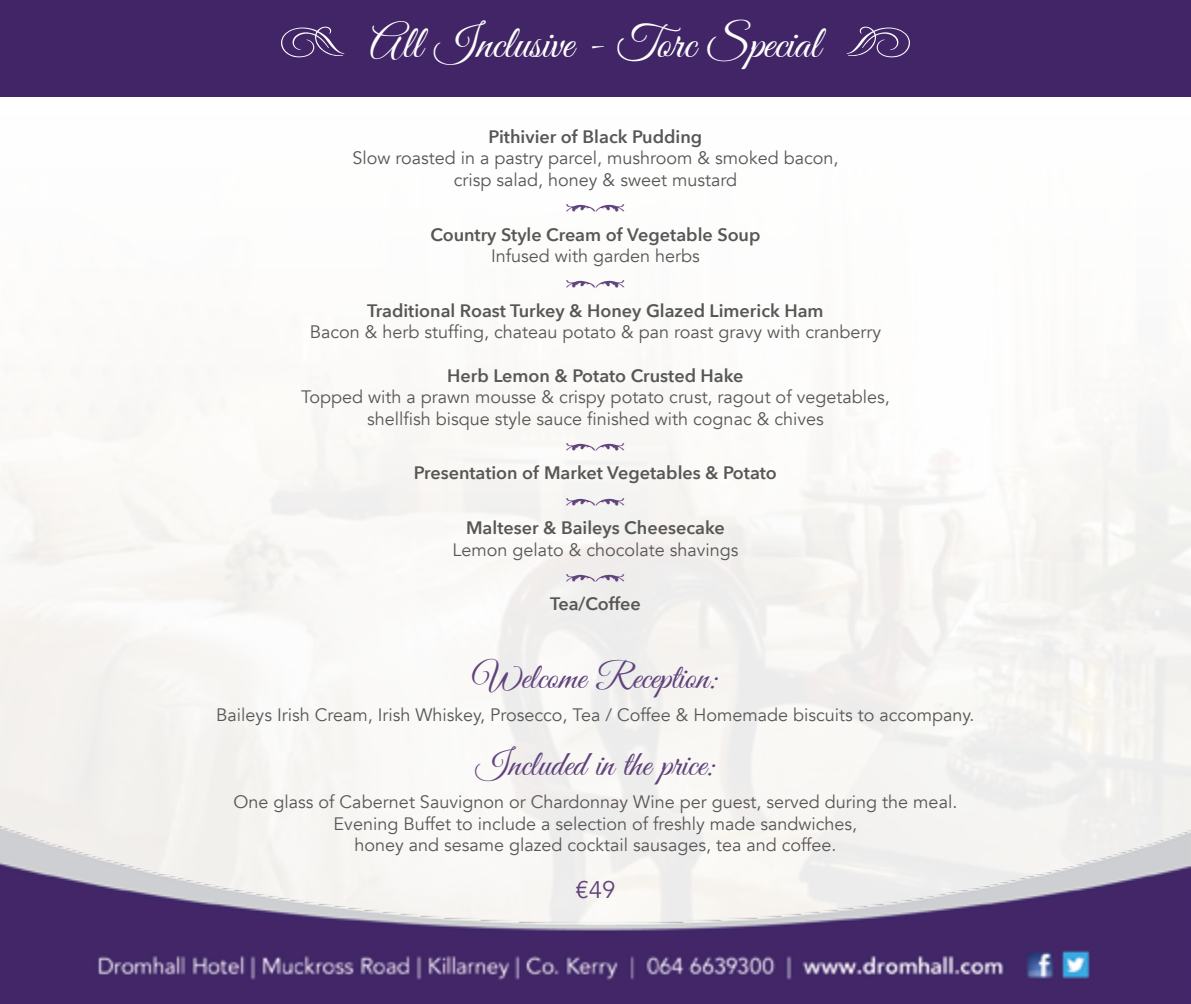
<style>
.page{position:relative;width:1191px;height:1004px;background:#fff}
.page>*{position:absolute;margin:0;border:0;box-sizing:border-box;transform-origin:0 0}
.t1{font:46px "Good Vibrations Script";color:#fff}
.t2{font:36px "Good Vibrations Script";color:#60437c}
.t3{font:24px "Avenir";color:#60437c}
.t4{font:18px/21.6px "Avenir";color:#575756;text-align:center}
.t5{font:600 18px "Avenir Next";letter-spacing:-.02em;color:#575756}
.s1{font-family:"Type Embellishments One Let Plain"}
</style>
<div class="page">
<img style="left:0;top:96px;width:1191px;height:663px">
<div style="left:0;top:0;width:1191px;height:96px;background:#422567"></div>
<img style="left:0;top:759px;width:1191px;height:244px">
<svg style="left:566px;top:204px;width:58px;height:8px"></svg>
<svg style="left:566px;top:280px;width:58px;height:8px"></svg>
<svg style="left:566px;top:443px;width:58px;height:8px"></svg>
<svg style="left:566px;top:497px;width:58px;height:8px"></svg>
<svg style="left:566px;top:574px;width:58px;height:7px"></svg>
<h1 class="t1" style="left:278px;top:11px;width:635px"><span class="s1">z</span> All Inclusive - Torc Special <span class="s1">å</span></h1>
<p class="t5" style="left:488px;top:121px;width:215px">Pithivier of Black Pudding</p>
<p class="t4" style="left:352px;top:148px;width:487px">Slow roasted in a pastry parcel, mushroom &amp; smoked bacon, crisp salad, honey &amp; sweet mustard</p>
<p class="t5" style="left:430px;top:219px;width:332px">Country Style Cream of Vegetable Soup</p>
<p class="t4" style="left:491px;top:245px;width:210px">Infused with garden herbs</p>
<p class="t5" style="left:367px;top:295px;width:458px">Traditional Roast Turkey &amp; Honey Glazed Limerick Ham</p>
<p class="t4" style="left:310px;top:322px;width:573px">Bacon &amp; herb stuffing, chateau potato &amp; pan roast gravy with cranberry</p>
<p class="t5" style="left:447px;top:360px;width:298px">H erb Lemon &amp; Potato Crusted H ake</p>
<p class="t4" style="left:301px;top:386px;width:590px">Topped with a prawn mousse &amp; crispy potato crust, ragout of vegetables, shellfish bisque style sauce finished with cognac &amp; chives</p>
<p class="t5" style="left:414px;top:457px;width:364px">Presentation of M arket Vegetables &amp; Potato</p>
<p class="t5" style="left:466px;top:512px;width:260px">M alteser &amp; Baileys Cheesecake</p>
<p class="t4" style="left:452px;top:539px;width:288px">Lemon gelato &amp; chocolate shavings</p>
<p class="t5" style="left:550px;top:588px;width:92px">Tea/Coffee</p>
<h2 class="t2" style="left:473px;top:651px;width:247px">Welcome Reception:</h2>
<p class="t4" style="left:216px;top:704px;width:760px">Baileys Irish Cream, Irish Whiskey, Prosecco, Tea / Coffee &amp; Homemade biscuits to accompany.</p>
<h2 class="t2" style="left:475px;top:739px;width:241px">Included in the price:</h2>
<p class="t4" style="left:233px;top:791px;width:725px">One glass of Cabernet Sauvignon or Chardonnay Wine per guest, served during the meal.<br>Evening Buffet to include a selection of freshly made sandwiches,<br>honey and sesame glazed cocktail sausages, tea and coffee.</p>
<h3 class="t3" style="left:575px;top:875px;width:42px">€49</h3>
</div>
